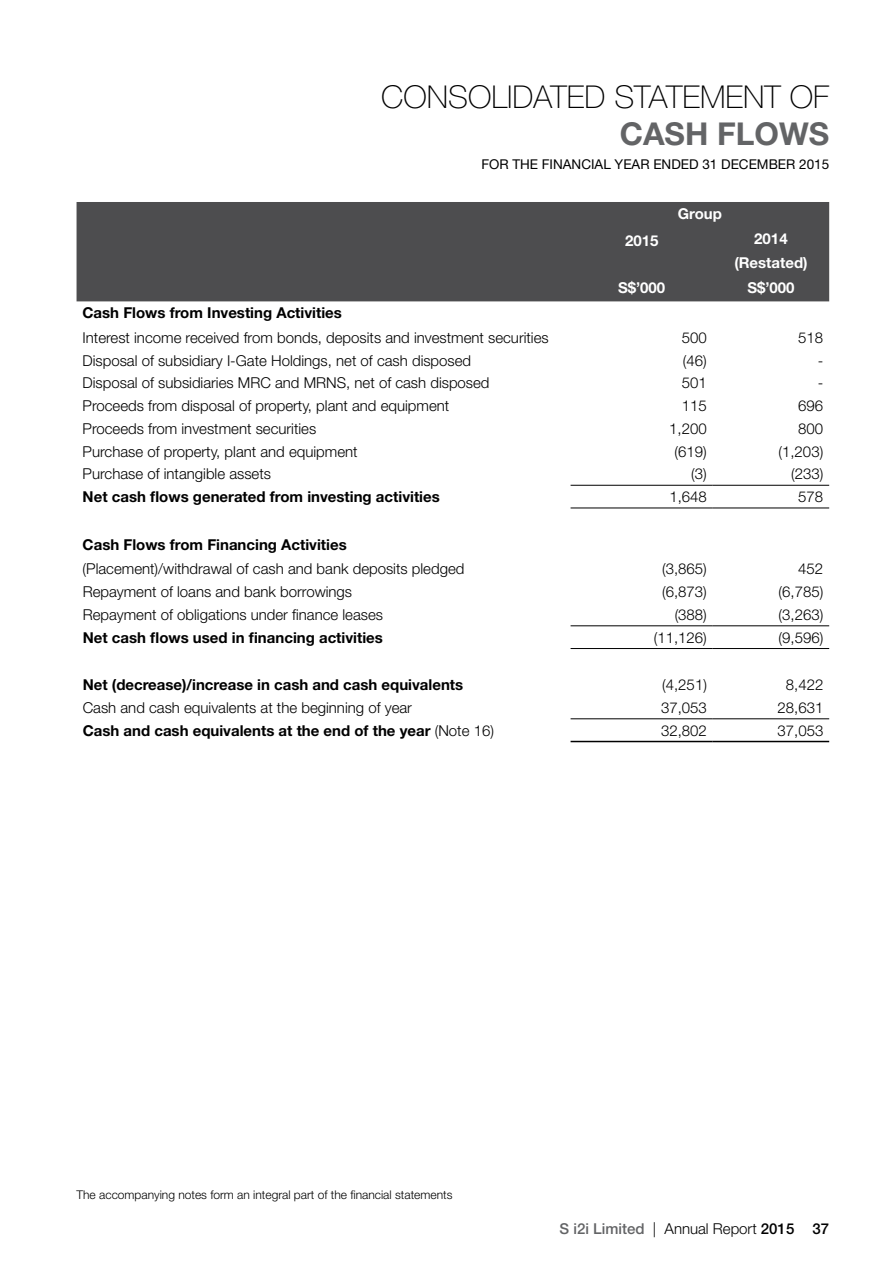
<style>
.page{position:relative;width:893px;height:1263px;background:#fff}
.page>*{position:absolute;margin:0;border:0;box-sizing:border-box;transform-origin:0 0}
.t1{font:100 31.5px "Helvetica Neue LT Std";color:#000}
.t2{font:700 31.5px "Helvetica Neue LT Std";color:#636466}
.t3{font:300 15px "Helvetica Neue LT Std";color:#000}
.t4{font:700 15px "Helvetica Neue LT Std";color:#000}
.t5{font:700 15px/24.9px "Helvetica Neue LT Std";color:#fff;text-align:center}
.t6{font:13.5px "Helvetica Neue LT Std";color:#000}
.t7{font:300 12px "Helvetica Neue LT Std";color:#000}
.s1{font-weight:300}
.s2{font-weight:500;color:#636466}
.s3{font-weight:500}
</style>
<div class="page">
<div style="left:77px;top:202px;width:752px;height:99px;background:#4d4d4f"></div>
<hr style="left:571px;top:485px;width:142px;height:1px;background:#000">
<hr style="left:713px;top:485px;width:116px;height:1px;background:#000">
<hr style="left:571px;top:508px;width:142px;height:1px;background:#000">
<hr style="left:713px;top:508px;width:116px;height:1px;background:#000">
<hr style="left:571px;top:625px;width:142px;height:1px;background:#000">
<hr style="left:713px;top:625px;width:116px;height:1px;background:#000">
<hr style="left:571px;top:648px;width:142px;height:1px;background:#000">
<hr style="left:713px;top:648px;width:116px;height:1px;background:#000">
<hr style="left:571px;top:718px;width:142px;height:1px;background:#000">
<hr style="left:713px;top:718px;width:116px;height:1px;background:#000">
<hr style="left:571px;top:741px;width:142px;height:1px;background:#000">
<hr style="left:713px;top:741px;width:116px;height:1px;background:#000">
<h1 class="t1" style="left:381px;top:78px;width:449px">CONSOLIDATED STATEMENT OF</h1>
<h1 class="t2" style="left:620px;top:115px;width:211px">CASH FLOWS</h1>
<p class="t6" style="left:481px;top:156px;width:349px">FOR THE FINANCIAL YEAR ENDED 31 DECEMBER 2015</p>
<p class="t5" style="left:678px;top:201px;width:46px">Group</p>
<p class="t5" style="left:625px;top:228px;width:35px">2015</p>
<p class="t5" style="left:734px;top:225px;width:75px">2014 (Restated)</p>
<p class="t5" style="left:618px;top:275px;width:49px">S$’000</p>
<p class="t5" style="left:747px;top:275px;width:49px">S$’000</p>
<p class="t4" style="left:83px;top:303px;width:261px">Cash Flows from Investing Activities</p>
<p class="t3" style="left:83px;top:328px;width:468px">Interest income received from bonds, deposits and investment securities</p>
<p class="t3" style="left:682px;top:328px;width:27px">500</p>
<p class="t3" style="left:798px;top:328px;width:27px">518</p>
<p class="t3" style="left:83px;top:351px;width:390px">Disposal of subsidiary I-Gate Holdings, net of cash disposed</p>
<p class="t3" style="left:683px;top:351px;width:25px">(46)</p>
<p class="t3" style="left:818px;top:351px;width:7px">-</p>
<p class="t3" style="left:83px;top:374px;width:408px">Disposal of subsidiaries MRC and MRNS, net of cash disposed</p>
<p class="t3" style="left:682px;top:374px;width:27px">501</p>
<p class="t3" style="left:818px;top:374px;width:7px">-</p>
<p class="t3" style="left:83px;top:397px;width:368px">Proceeds from disposal of property, plant and equipment</p>
<p class="t3" style="left:682px;top:397px;width:27px">115</p>
<p class="t3" style="left:798px;top:397px;width:27px">696</p>
<p class="t3" style="left:83px;top:419px;width:235px">Proceeds from investment securities</p>
<p class="t3" style="left:669px;top:419px;width:39px">1,200</p>
<p class="t3" style="left:798px;top:419px;width:27px">800</p>
<p class="t3" style="left:83px;top:442px;width:277px">Purchase of property, plant and equipment</p>
<p class="t3" style="left:675px;top:442px;width:34px">(619)</p>
<p class="t3" style="left:778px;top:442px;width:46px">(1,203)</p>
<p class="t3" style="left:83px;top:465px;width:190px">Purchase of intangible assets</p>
<p class="t3" style="left:691px;top:465px;width:17px">(3)</p>
<p class="t3" style="left:791px;top:465px;width:34px">(233)</p>
<p class="t4" style="left:83px;top:487px;width:359px">Net cash flows generated from investing activities</p>
<p class="t3" style="left:669px;top:487px;width:39px">1,648</p>
<p class="t3" style="left:798px;top:487px;width:27px">578</p>
<p class="t4" style="left:83px;top:535px;width:266px">Cash Flows from Financing Activities</p>
<p class="t3" style="left:83px;top:560px;width:383px">(Placement)/withdrawal of cash and bank deposits pledged</p>
<p class="t3" style="left:662px;top:560px;width:46px">(3,865)</p>
<p class="t3" style="left:798px;top:560px;width:27px">452</p>
<p class="t3" style="left:83px;top:583px;width:271px">Repayment of loans and bank borrowings</p>
<p class="t3" style="left:662px;top:583px;width:46px">(6,873)</p>
<p class="t3" style="left:779px;top:583px;width:46px">(6,785)</p>
<p class="t3" style="left:83px;top:605px;width:302px">Repayment of obligations under finance leases</p>
<p class="t3" style="left:675px;top:605px;width:34px">(388)</p>
<p class="t3" style="left:779px;top:605px;width:46px">(3,263)</p>
<p class="t4" style="left:83px;top:628px;width:302px">Net cash flows used in financing activities</p>
<p class="t3" style="left:654px;top:628px;width:55px">(11,126)</p>
<p class="t3" style="left:779px;top:628px;width:46px">(9,596)</p>
<p class="t4" style="left:83px;top:675px;width:382px">Net (decrease)/increase in cash and cash equivalents</p>
<p class="t3" style="left:662px;top:676px;width:46px">(4,251)</p>
<p class="t3" style="left:786px;top:676px;width:39px">8,422</p>
<p class="t3" style="left:83px;top:698px;width:331px">Cash and cash equivalents at the beginning of year</p>
<p class="t3" style="left:661px;top:698px;width:47px">37,053</p>
<p class="t3" style="left:777px;top:698px;width:47px">28,631</p>
<p class="t4" style="left:83px;top:721px;width:413px">Cash and cash equivalents at the end of the year <span class="s1">(Note 16)</span></p>
<p class="t3" style="left:661px;top:721px;width:47px">32,802</p>
<p class="t3" style="left:777px;top:721px;width:47px">37,053</p>
<p class="t7" style="left:77px;top:1188px;width:377px">The accompanying notes form an integral part of the financial statements</p>
<p class="t3" style="left:559px;top:1220px;width:271px"><span class="s2">S i2i Limited</span> | Annual Report <span class="s3">2015 37</span></p>
</div>
